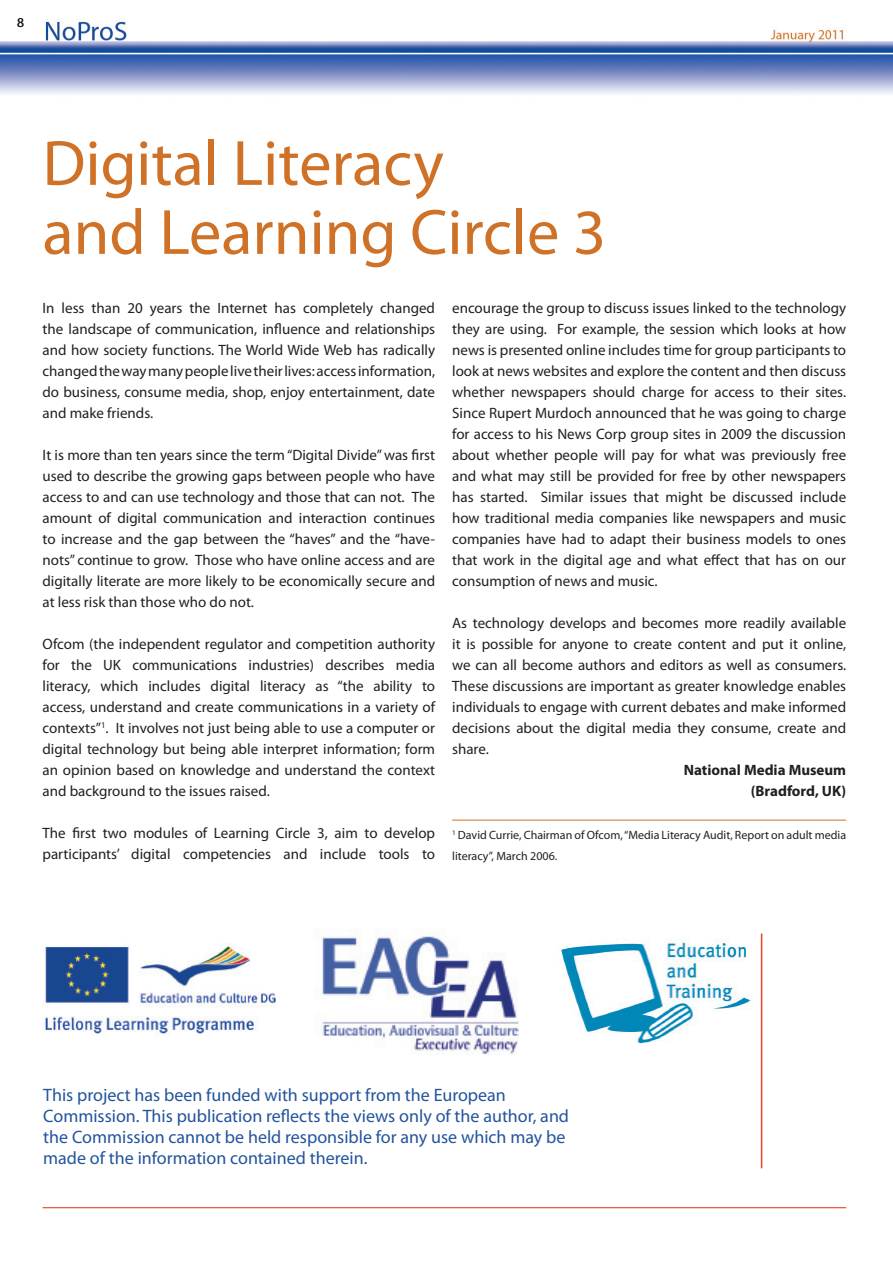
<style>
.page{position:relative;width:893px;height:1263px;background:#fff}
.page>*{position:absolute;margin:0;border:0;box-sizing:border-box;transform-origin:0 0}
.t1{font:64.5px "Myriad Pro";color:#cf7227}
.t2{font:18px/21px "Myriad Pro";color:#23549c}
.t3{font:15px/21px "Myriad Pro";color:#231f20;text-align:justify}
.ass{font:700 15px "Myriad Pro";color:#231f20}
.t4{font:13.5px "Myriad Pro";color:#231f20}
.t5{font:12px/21px "Myriad Pro";color:#231f20}
</style>
<div class="page">
<img style="left:0;top:21px;width:893px;height:73px">
<hr style="left:43px;top:1207px;width:803px;height:1px;background:#e34624">
<hr style="left:761px;top:933px;width:1px;height:235px;background:#e34624">
<img style="left:320px;top:930px;width:199px;height:124px">
<img style="left:561px;top:939px;width:193px;height:105px">
<img style="left:44px;top:943px;width:232px;height:91px">
<hr style="left:452px;top:820px;width:394px;height:1px;background:#cf7227">
<p class="t4" style="left:17px;top:14px;width:8px">8</p>
<p class="t1" style="left:43px;top:123px;width:403px">Digital Literacy</p>
<p class="t1" style="left:43px;top:192px;width:565px">and Learning Circle 3</p>
<p class="t3" style="left:43px;top:297px;width:394px">In less than 20 years the Internet has completely changed the landscape of communication, influence and relationships and how society functions. The World Wide Web has radically changed the way many people live their lives: access information, do business, consume media, shop, enjoy entertainment, date and make friends.</p>
<p class="t3" style="left:43px;top:444px;width:394px">It is more than ten years since the term “Digital Divide” was first used to describe the growing gaps between people who have access to and can use technology and those that can not. The amount of digital communication and interaction continues to increase and the gap between the “haves” and the “have&shy;nots” continue to grow. Those who have online access and are digitally literate are more likely to be economically secure and at less risk than those who do not.</p>
<p class="t3" style="left:43px;top:633px;width:394px">Ofcom (the independent regulator and competition authority for the UK communications industries) describes media literacy, which includes digital literacy as “the ability to access, understand and create communications in a variety of contexts”<sup>1</sup>. It involves not just being able to use a computer or digital technology but being able interpret information; form an opinion based on knowledge and understand the context and background to the issues raised.</p>
<p class="t3" style="left:43px;top:822px;width:394px">The first two modules of Learning Circle 3, aim to develop participants’ digital competencies and include tools to</p>
<p class="t3" style="left:452px;top:297px;width:396px">encourage the group to discuss issues linked to the technology they are using. For example, the session which looks at how news is presented online includes time for group participants to look at news websites and explore the content and then discuss whether newspapers should charge for access to their sites.<br>Since Rupert Murdoch announced that he was going to charge for access to his News Corp group sites in 2009 the discussion about whether people will pay for what was previously free and what may still be provided for free by other newspapers has started. Similar issues that might be discussed include how traditional media companies like newspapers and music companies have had to adapt their business models to ones that work in the digital age and what effect that has on our consumption of news and music.</p>
<p class="t3" style="left:452px;top:612px;width:396px">As technology develops and becomes more readily available it is possible for anyone to create content and put it online, we can all become authors and editors as well as consumers.<br>These discussions are important as greater knowledge enables individuals to engage with current debates and make informed decisions about the digital media they consume, create and share.</p>
<p class="ass" style="left:684px;top:760px;width:164px">National Media Museum</p>
<p class="ass" style="left:751px;top:781px;width:97px">(Bradford, UK)</p>
<p class="t5" style="left:452px;top:824px;width:395px"><sup>1</sup> David Currie, Chairman of Ofcom, “Media Literacy Audit, Report on adult media literacy”, March 2006.</p>
<p class="t2" style="left:43px;top:1084px;width:527px">This project has been funded with support from the European Commission. This publication reflects the views only of the author, and the Commission cannot be held responsible for any use which may be made of the information contained therein.</p>
</div>
